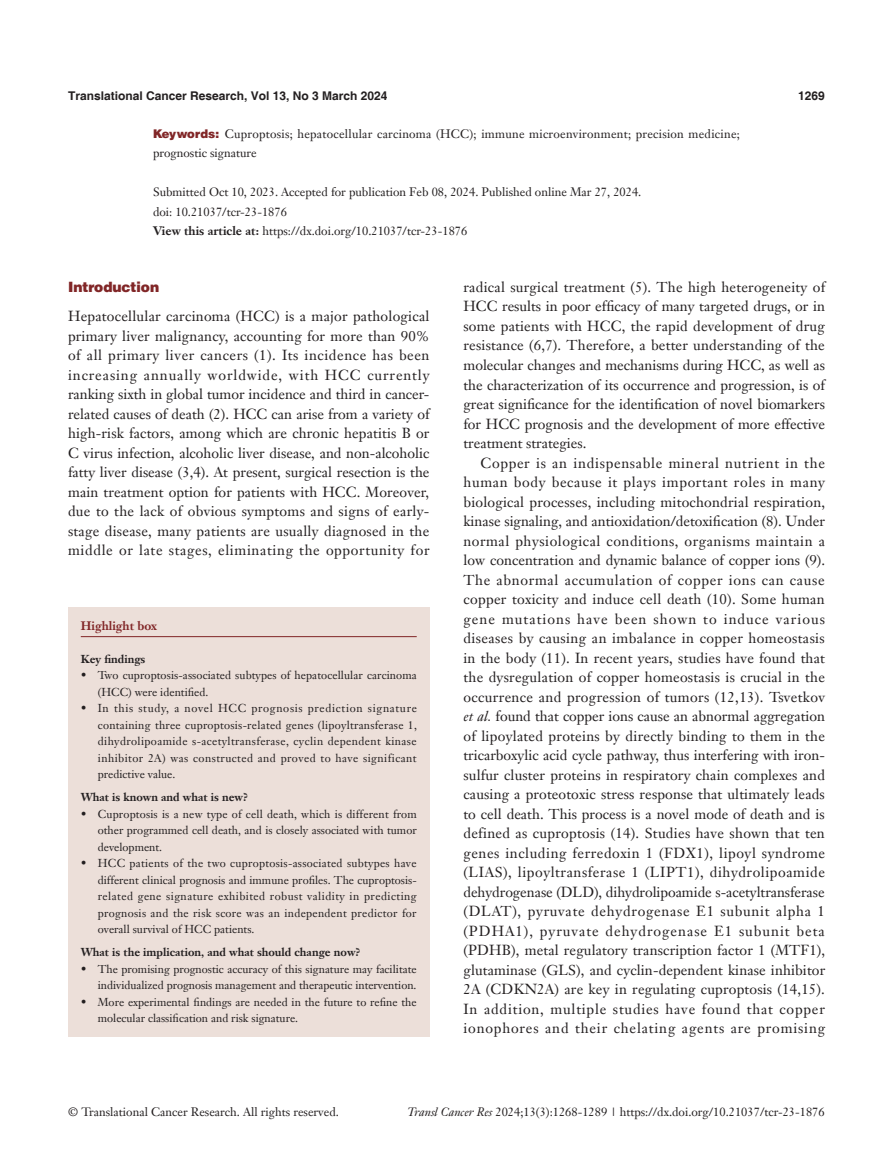
<style>
.page{position:relative;width:893px;height:1170px;background:#fff}
.page>*{position:absolute;margin:0;border:0;box-sizing:border-box;transform-origin:0 0}
.t1{font:14.25px/19.5px "Janson Text LT";letter-spacing:.045em;color:#231f20;text-align:justify}
._1ji-6_5{font:900 14.25px "Helvetica";color:#812627}
.A-Keywords{font:12px "Janson Text LT";color:#231f20}
.A-Keywords-2{font:12px/19.5px "Janson Text LT";letter-spacing:.02em;color:#231f20}
.A-time{font:12px "Janson Text LT";color:#231f20}
.A-View_this_article{font:12px "Janson Text LT";color:#231f20}
.t2{font:700 12px "Helvetica";color:#231f20}
.A-doi{font:12px "Janson Text LT";color:#231f20}
.Cite{font:700 12px "Janson Text LT";color:#812627}
.box-zhengwen{font:11.25px/16.5px "Janson Text LT";color:#231f20;text-align:justify}
.box-biaoti-1_5mm{font:700 11.25px "Janson Text LT";color:#231f20}
.box-biaoti{font:700 11.25px "Janson Text LT";color:#231f20}
.s1{font-family:"Helvetica AME";color:#812627}
.s2{font-weight:700}
.s3{font-style:italic}
</style>
<div class="page">
<div style="left:68px;top:607px;width:361px;height:429px;background:#ecdfd9"></div>
<hr style="left:81px;top:636px;width:336px;height:1px;background:#812627">
<p class="t2" style="left:68px;top:88px;width:321px">Translational Cancer Research, Vol 13, No 3 March 2024</p>
<p class="t2" style="left:798px;top:88px;width:28px">1269</p>
<p class="A-Keywords-2" style="left:153px;top:124px;width:588px"><span class="s1">Keywords:</span> Cuproptosis; hepatocellular carcinoma (HCC); immune microenvironment; precision medicine; prognostic signature</p>
<p class="A-time" style="left:153px;top:185px;width:490px">Submitted Oct 10, 2023. Accepted for publication Feb 08, 2024. Published online Mar 27, 2024.</p>
<p class="A-doi" style="left:153px;top:204px;width:135px">doi: 10.21037/tcr-23-1876</p>
<p class="A-View_this_article" style="left:153px;top:224px;width:316px"><span class="s2">View this article at:</span> https://dx.doi.org/10.21037/tcr-23-1876</p>
<p class="_1ji-6_5" style="left:68px;top:278px;width:93px">Introduction</p>
<p class="t1" style="left:68px;top:306px;width:363px">Hepatocellular carcinoma (HCC) is a major pathological primary liver malignancy, accounting for more than 90% of all primary liver cancers (1). Its incidence has been increasing annually worldwide, with HCC currently ranking sixth in global tumor incidence and third in cancer&shy;related causes of death (2). HCC can arise from a variety of high-risk factors, among which are chronic hepatitis B or C virus infection, alcoholic liver disease, and non-alcoholic fatty liver disease (3,4). At present, surgical resection is the main treatment option for patients with HCC. Moreover, due to the lack of obvious symptoms and signs of early&shy;stage disease, many patients are usually diagnosed in the middle or late stages, eliminating the opportunity for</p>
<p class="Cite" style="left:81px;top:618px;width:78px">Highlight box</p>
<p class="box-biaoti" style="left:81px;top:651px;width:66px">Key findings</p>
<p class="box-zhengwen" style="left:98px;top:667px;width:321px;text-indent:-17px">• Two cuproptosis-associated subtypes of hepatocellular carcinoma (HCC) were identified.</p>
<p class="box-zhengwen" style="left:98px;top:700px;width:321px;text-indent:-17px">• In this study, a novel HCC prognosis prediction signature containing three cuproptosis-related genes (lipoyltransferase 1, dihydrolipoamide s-acetyltransferase, cyclin dependent kinase inhibitor 2A) was constructed and proved to have significant predictive value.</p>
<p class="box-biaoti-1_5mm" style="left:81px;top:789px;width:169px">What is known and what is new?</p>
<p class="box-zhengwen" style="left:98px;top:805px;width:321px;text-indent:-17px">• Cuproptosis is a new type of cell death, which is different from other programmed cell death, and is closely associated with tumor development.</p>
<p class="box-zhengwen" style="left:98px;top:854px;width:320px;text-indent:-17px">• HCC patients of the two cuproptosis-associated subtypes have different clinical prognosis and immune profiles. The cuproptosis&shy;related gene signature exhibited robust validity in predicting prognosis and the risk score was an independent predictor for overall survival of HCC patients.</p>
<p class="box-biaoti-1_5mm" style="left:81px;top:944px;width:281px">What is the implication, and what should change now?</p>
<p class="box-zhengwen" style="left:81px;top:960px;width:337px;text-align:right">• The promising prognostic accuracy of this signature may facilitate individualized prognosis management and therapeutic intervention.</p>
<p class="box-zhengwen" style="left:98px;top:993px;width:320px;text-indent:-17px">• More experimental findings are needed in the future to refine the molecular classification and risk signature.</p>
<p class="t1" style="left:463px;top:277px;width:363px">radical surgical treatment (5). The high heterogeneity of HCC results in poor efficacy of many targeted drugs, or in some patients with HCC, the rapid development of drug resistance (6,7). Therefore, a better understanding of the molecular changes and mechanisms during HCC, as well as the characterization of its occurrence and progression, is of great significance for the identification of novel biomarkers for HCC prognosis and the development of more effective treatment strategies.</p>
<p class="t1" style="left:463px;top:452px;width:363px;text-indent:17px">Copper is an indispensable mineral nutrient in the human body because it plays important roles in many biological processes, including mitochondrial respiration, kinase signaling, and antioxidation/detoxification (8). Under normal physiological conditions, organisms maintain a low concentration and dynamic balance of copper ions (9).<br>The abnormal accumulation of copper ions can cause copper toxicity and induce cell death (10). Some human gene mutations have been shown to induce various diseases by causing an imbalance in copper homeostasis in the body (11). In recent years, studies have found that the dysregulation of copper homeostasis is crucial in the occurrence and progression of tumors (12,13). Tsvetkov <span class="s3">et al.</span> found that copper ions cause an abnormal aggregation of lipoylated proteins by directly binding to them in the tricarboxylic acid cycle pathway, thus interfering with iron&shy;sulfur cluster proteins in respiratory chain complexes and causing a proteotoxic stress response that ultimately leads to cell death. This process is a novel mode of death and is defined as cuproptosis (14). Studies have shown that ten genes including ferredoxin 1 (FDX1), lipoyl syndrome (LIAS), lipoyltransferase 1 (LIPT1), dihydrolipoamide dehydrogenase (DLD), dihydrolipoamide s-acetyltransferase (DLAT), pyruvate dehydrogenase E1 subunit alpha 1 (PDHA1), pyruvate dehydrogenase E1 subunit beta (PDHB), metal regulatory transcription factor 1 (MTF1), glutaminase (GLS), and cyclin-dependent kinase inhibitor 2A (CDKN2A) are key in regulating cuproptosis (14,15).<br>In addition, multiple studies have found that copper ionophores and their chelating agents are promising</p>
<p class="A-Keywords" style="left:68px;top:1104px;width:272px">© Translational Cancer Research. All rights reserved.</p>
<p class="A-Keywords" style="left:407px;top:1104px;width:419px"><span class="s3">Transl Cancer Res</span> 2024;13(3):1268-1289 | https://dx.doi.org/10.21037/tcr-23-1876</p>
</div>
